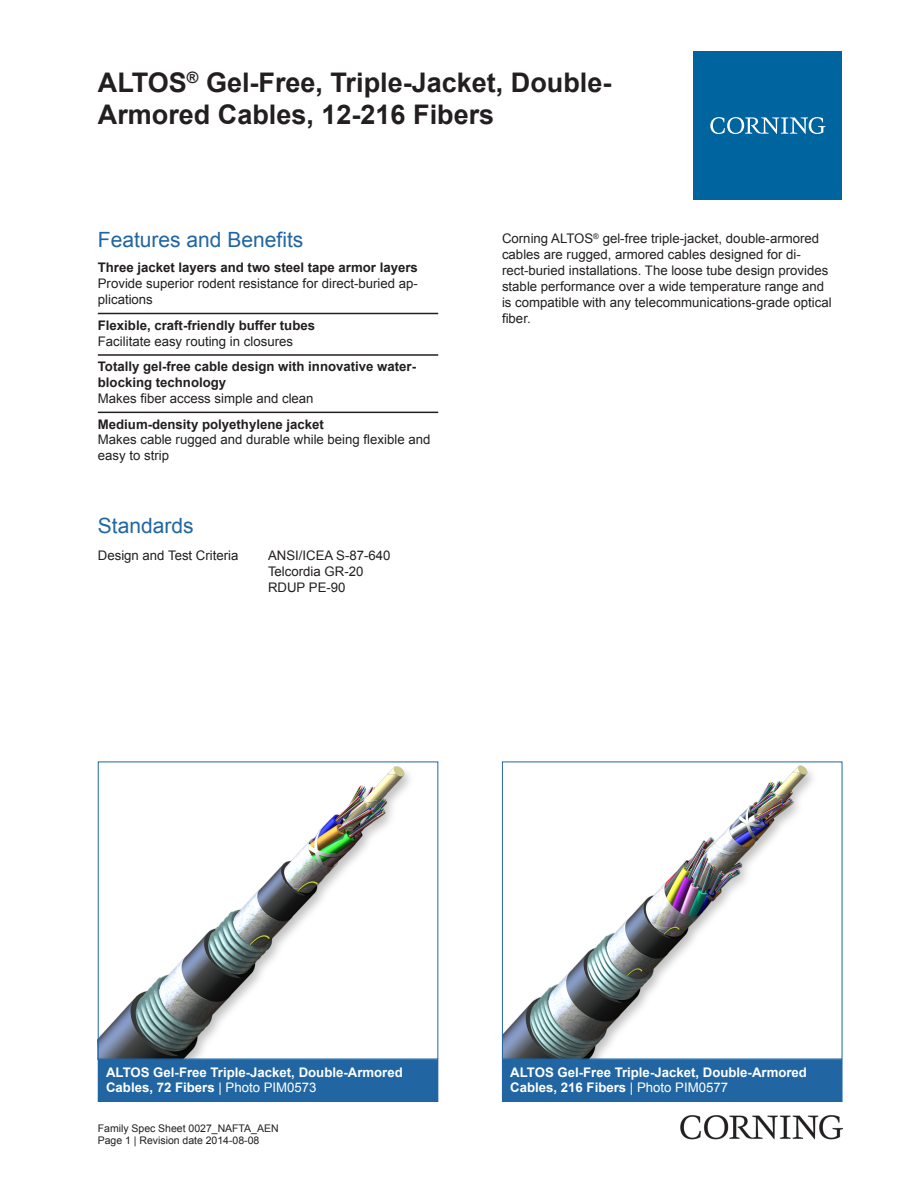
<style>
.page{position:relative;width:919px;height:1187px;background:#fff}
.page>*{position:absolute;margin:0;border:0;box-sizing:border-box;transform-origin:0 0}
.t1{font:700 27px/32.4px "Arial";color:#231f20}
.t2{font:21px "Arial";color:#2166a2}
.t3{font:13.2px/15.9px "Arial";color:#231f20}
.t4{font:700 13.2px/15.9px "Arial";color:#231f20}
.t5{font:700 13.2px/15px "Arial";color:#fff}
.t6{font:10.5px/12.6px "Arial";color:#231f20}
.s1{font-weight:400}
</style>
<div class="page">
<hr style="left:98px;top:313px;width:340px;height:1px;background:#231f20">
<hr style="left:98px;top:354px;width:340px;height:2px;background:#231f20">
<hr style="left:98px;top:411px;width:340px;height:2px;background:#231f20">
<img style="left:100px;top:766px;width:310px;height:291px">
<div style="left:98px;top:1059px;width:340px;height:42px;background:#2166a2"></div>
<div style="left:98px;top:1059px;width:340px;height:42px;border:1px solid #2166a2"></div>
<img style="left:504px;top:765px;width:309px;height:292px">
<div style="left:502px;top:1059px;width:340px;height:42px;background:#2166a2"></div>
<div style="left:502px;top:1059px;width:340px;height:42px;border:1px solid #2166a2"></div>
<div style="left:693px;top:51px;width:149px;height:149px;background:#00649e"></div>
<svg style="left:710px;top:117px;width:115px;height:17px"></svg>
<img style="left:680px;top:1115px;width:162px;height:24px">
<h1 class="t1" style="left:98px;top:67px;width:515px">ALTOS<sup>®</sup> Gel-Free, Triple-Jacket, Double-<br>Armored Cables, 12-216 Fibers</h1>
<h2 class="t2" style="left:98px;top:225px;width:207px">Features and Benefits</h2>
<p class="t4" style="left:98px;top:260px;width:321px">Three jacket layers and two steel tape armor layers</p>
<p class="t3" style="left:98px;top:276px;width:321px">Provide superior rodent resistance for direct-buried ap&shy;plications</p>
<p class="t4" style="left:98px;top:317px;width:219px">Flexible, craft-friendly buffer tubes</p>
<p class="t3" style="left:98px;top:333px;width:197px">Facilitate easy routing in closures</p>
<p class="t4" style="left:98px;top:359px;width:320px">Totally gel-free cable design with innovative water&shy;blocking technology</p>
<p class="t3" style="left:98px;top:390px;width:217px">Makes fiber access simple and clean</p>
<p class="t4" style="left:98px;top:416px;width:227px">Medium-density polyethylene jacket</p>
<p class="t3" style="left:98px;top:432px;width:334px">Makes cable rugged and durable while being flexible and easy to strip</p>
<h2 class="t2" style="left:98px;top:511px;width:97px">Standards</h2>
<p class="t3" style="left:98px;top:547px;width:142px">Design and Test Criteria</p>
<p class="t3" style="left:268px;top:547px;width:124px">ANSI/ICEA S-87-640<br>Telcordia GR-20<br>RDUP PE-90</p>
<p class="t3" style="left:502px;top:231px;width:331px">Corning ALTOS<sup>®</sup> gel-free triple-jacket, double-armored cables are rugged, armored cables designed for di&shy;rect-buried installations. The loose tube design provides stable performance over a wide temperature range and is compatible with any telecommunications-grade optical fiber.</p>
<p class="t5" style="left:106px;top:1065px;width:298px">ALTOS Gel-Free Triple-Jacket, Double-Armored<br>Cables, 72 Fibers <span class="s1">| Photo PIM0573</span></p>
<p class="t5" style="left:510px;top:1065px;width:298px">ALTOS Gel-Free Triple-Jacket, Double-Armored<br>Cables, 216 Fibers <span class="s1">| Photo PIM0577</span></p>
<p class="t6" style="left:98px;top:1121px;width:182px">Family Spec Sheet 0027_NAFTA_AEN<br>Page 1 | Revision date 2014-08-08</p>
</div>
